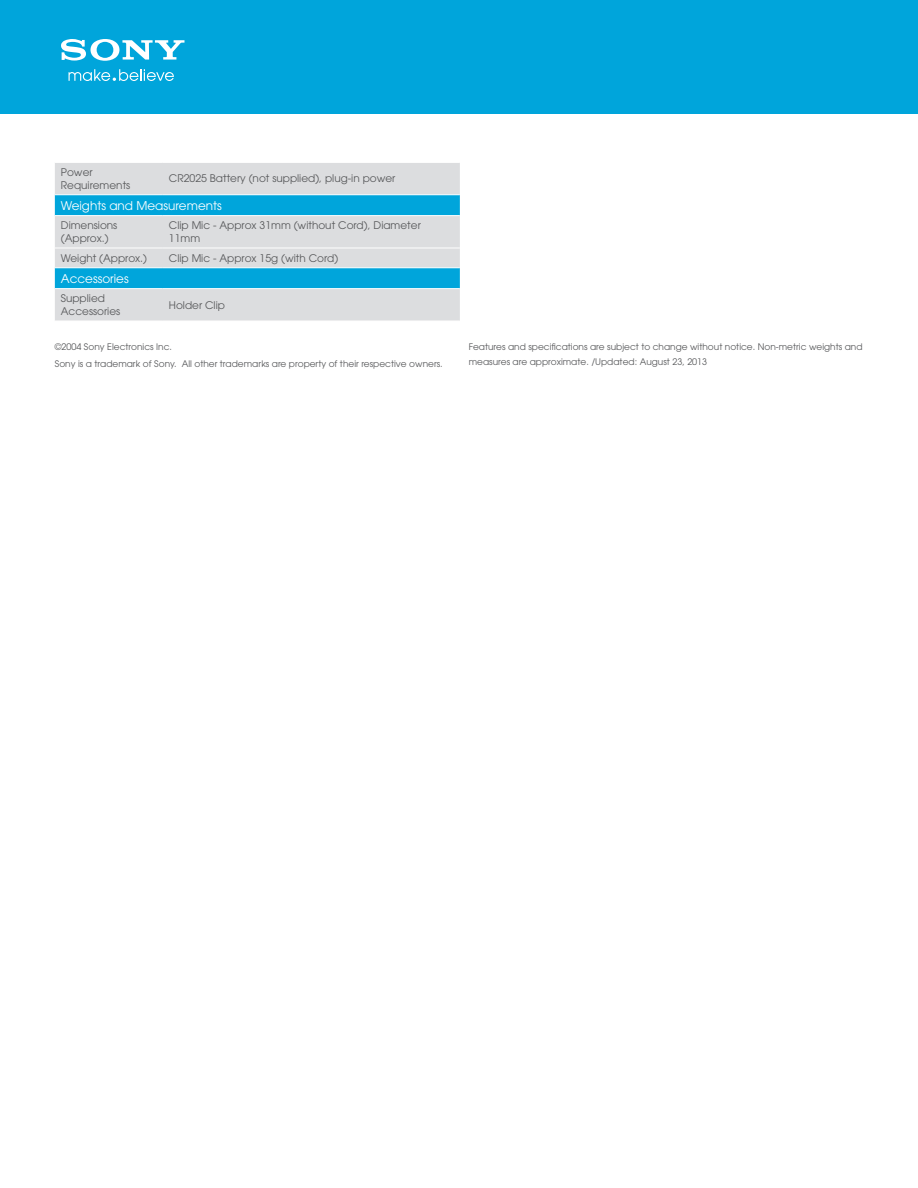
<style>
.page{position:relative;width:918px;height:1188px;background:#fff}
.page>*{position:absolute;margin:0;border:0;box-sizing:border-box;transform-origin:0 0}
._8ptWhiteFont{font:12px "ITC Avant Garde Std";color:#fff}
._7pointFont{font:10.5px/12.6px "ITC Avant Garde Std";color:#57585a}
.t1{font:9px/15.3px "ITC Avant Garde Std";color:#57585a}
</style>
<div class="page">
<div style="left:0;top:0;width:918px;height:113px;background:#00a5db"></div>
<svg style="left:69px;top:69px;width:105px;height:12px"></svg>
<svg style="left:61px;top:39px;width:124px;height:22px"></svg>
<div style="left:55px;top:163px;width:405px;height:158px;background:#dcdddf"></div>
<svg style="left:55px;top:195px;width:405px;height:93px;background:#7bc4dd"></svg>
<hr style="left:55px;top:194px;width:108px;height:1px;background:#fff">
<hr style="left:163px;top:194px;width:297px;height:1px;background:#fff">
<hr style="left:55px;top:215px;width:108px;height:1px;background:#fff">
<hr style="left:163px;top:215px;width:297px;height:1px;background:#fff">
<hr style="left:55px;top:248px;width:108px;height:1px;background:#fff">
<hr style="left:163px;top:248px;width:297px;height:1px;background:#fff">
<hr style="left:55px;top:267px;width:108px;height:1px;background:#fff">
<hr style="left:163px;top:267px;width:297px;height:1px;background:#fff">
<hr style="left:55px;top:288px;width:108px;height:1px;background:#fff">
<hr style="left:163px;top:288px;width:297px;height:1px;background:#fff">
<p class="_7pointFont" style="left:61px;top:166px;width:71px">Power<br>Requirements</p>
<p class="_7pointFont" style="left:169px;top:172px;width:228px">CR2025 Battery (not supplied), plug-in power</p>
<p class="_8ptWhiteFont" style="left:61px;top:198px;width:163px">Weights and Measurements</p>
<p class="_7pointFont" style="left:61px;top:219px;width:58px">Dimensions (Approx.)</p>
<p class="_7pointFont" style="left:169px;top:219px;width:253px">Clip Mic - Approx 31mm (without Cord), Diameter<br>11mm</p>
<p class="_7pointFont" style="left:61px;top:251px;width:88px">Weight (Approx.)</p>
<p class="_7pointFont" style="left:169px;top:251px;width:171px">Clip Mic - Approx 15g (with Cord)</p>
<p class="_8ptWhiteFont" style="left:61px;top:271px;width:69px">Accessories</p>
<p class="_7pointFont" style="left:61px;top:292px;width:61px">Supplied<br>Accessories</p>
<p class="_7pointFont" style="left:169px;top:298px;width:58px">Holder Clip</p>
<p class="t1" style="left:55px;top:339px;width:119px">©2004 Sony Electronics Inc.</p>
<p class="t1" style="left:55px;top:356px;width:390px">Sony is a trademark of Sony. All other trademarks are property of their respective owners.</p>
<p class="t1" style="left:469px;top:339px;width:395px">Features and specifications are subject to change without notice. Non-metric weights and measures are approximate. /Updated: August 23, 2013</p>
</div>
